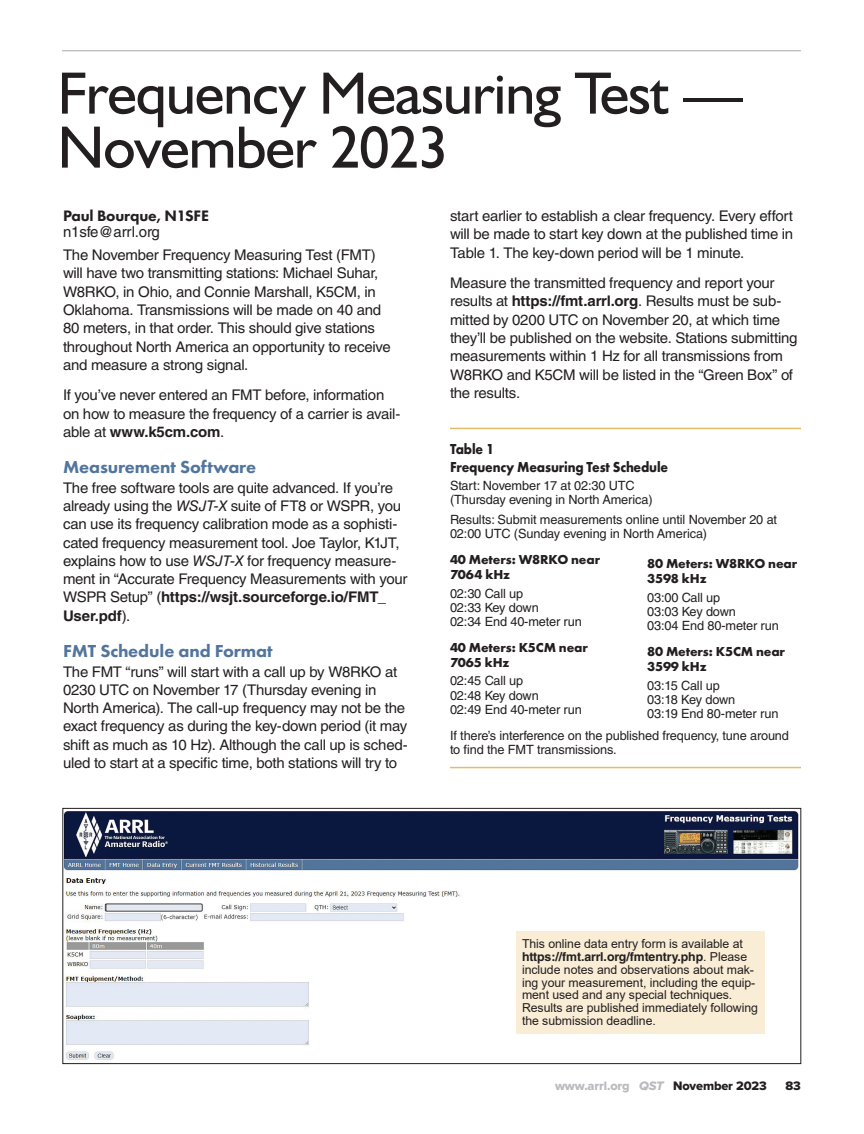
<style>
.page{position:relative;width:864px;height:1134px;background:#fff}
.page>*{position:absolute;margin:0;border:0;box-sizing:border-box;transform-origin:0 0}
.t1{font:60px/54px "Humanist 521 BT";letter-spacing:-.015em;color:#231f20}
.Subhead_1{font:800 18px "Futura PT";letter-spacing:-.005em;color:#52759d}
.Byline{font:800 15.75px "Futura PT";letter-spacing:-.01em;color:#231f20}
.Table_Head{font:700 15px "Futura PT";letter-spacing:-.01em;color:#231f20;scale:.9 1}
.Byline-2{font:15px "Helvetica LT Std";letter-spacing:-.01em;color:#231f20}
.Body_Text{font:14.7px/18.3px "Helvetica LT Std";letter-spacing:-.02em;color:#231f20}
.Table_Subhead{font:700 13.5px/15px "Futura PT";letter-spacing:-.01em;color:#231f20}
.Table_Body{font:12.75px/14.2px "Helvetica LT Std";letter-spacing:-.01em;color:#231f20}
.t2{font:12.75px "Proxima Nova Extrabld";letter-spacing:-.01em;color:#babbbe}
.t3{font:12.75px "Proxima Nova Extrabld";color:#231f20}
.t4{font:12.3px/12.8px "Arial";letter-spacing:-.005em;color:#231f20}
.s1{font-weight:700}
.s2{font-style:italic}
.s3{font-family:"Helvetica LT Std";font-weight:700}
.s4{font-family:"Proxima Nova Extrabld It"}
.s5{color:#231f20}
</style>
<div class="page">
<hr style="left:62px;top:50px;width:739px;height:1px;background:#a8a9ad">
<img style="left:65px;top:811px;width:734px;height:249px">
<div style="left:63px;top:808px;width:738px;height:256px;border:1px solid #231f20"></div>
<hr style="left:450px;top:428px;width:351px;height:1px;background:#e8bc67">
<hr style="left:450px;top:767px;width:351px;height:1px;background:#e8bc67">
<div style="left:516px;top:932px;width:249px;height:102px;background:#f9edd6"></div>
<p class="t1" style="left:58px;top:65px;width:686px">Frequency Measuring Test —<br>November 2023</p>
<p class="Byline" style="left:63px;top:206px;width:148px">Paul Bourque, N1SFE</p>
<p class="Byline-2" style="left:63px;top:223px;width:98px">n1sfe@arrl.org</p>
<p class="Body_Text" style="left:63px;top:246px;width:329px">The November Frequency Measuring Test (FMT) will have two transmitting stations: Michael Suhar, W8RKO, in Ohio, and Connie Marshall, K5CM, in Oklahoma. Transmissions will be made on 40 and 80 meters, in that order. This should give stations throughout North America an opportunity to receive and measure a strong signal.</p>
<p class="Body_Text" style="left:63px;top:386px;width:339px">If you’ve never entered an FMT before, information on how to measure the frequency of a carrier is avail&shy;able at <span class="s1">www.k5cm.com</span>.</p>
<p class="Subhead_1" style="left:63px;top:456px;width:195px">Measurement Software</p>
<p class="Body_Text" style="left:63px;top:478px;width:346px">The free software tools are quite advanced. If you’re already using the <span class="s2">WSJT-X</span> suite of FT8 or WSPR, you can use its frequency calibration mode as a sophisti&shy;cated frequency measurement tool. Joe Taylor, K1JT, explains how to use <span class="s2">WSJT-X</span> for frequency measure&shy;ment in “Accurate Frequency Measurements with your WSPR Setup” (<span class="s1">https://wsjt.sourceforge.io/FMT_ User.pdf</span>).</p>
<p class="Subhead_1" style="left:63px;top:639px;width:211px">FMT Schedule and Format</p>
<p class="Body_Text" style="left:63px;top:662px;width:346px">The FMT “runs” will start with a call up by W8RKO at 0230 UTC on November 17 (Thursday evening in North America). The call-up frequency may not be the exact frequency as during the key-down period (it may shift as much as 10 Hz). Although the call up is sched&shy;uled to start at a specific time, both stations will try to</p>
<p class="Body_Text" style="left:450px;top:207px;width:345px;text-align:justify">start earlier to establish a clear frequency. Every effort will be made to start key down at the published time in Table 1. The key-down period will be 1 minute.</p>
<p class="Body_Text" style="left:450px;top:274px;width:349px">Measure the transmitted frequency and report your results at <span class="s1">https://fmt.arrl.org</span>. Results must be sub&shy;mitted by 0200 UTC on November 20, at which time they’ll be published on the website. Stations submitting measurements within 1 Hz for all transmissions from W8RKO and K5CM will be listed in the “Green Box” of the results.</p>
<p class="Table_Head" style="left:450px;top:440px;width:51px">Table 1</p>
<p class="Table_Head" style="left:450px;top:458px;width:244px">Frequency Measuring Test Schedule</p>
<p class="Table_Body" style="left:450px;top:478px;width:186px">Start: November 17 at 02:30 UTC</p>
<p class="Table_Body" style="left:450px;top:492px;width:204px">(Thursday evening in North America)</p>
<p class="Table_Body" style="left:450px;top:512px;width:329px">Results: Submit measurements online until November 20 at<br>02:00 UTC (Sunday evening in North America)</p>
<p class="Table_Subhead" style="left:450px;top:551px;width:152px">40 Meters: W8RKO near<br>7064 kHz</p>
<p class="Table_Body" style="left:450px;top:586px;width:75px">02:30 Call up</p>
<p class="Table_Body" style="left:450px;top:600px;width:90px">02:33 Key down</p>
<p class="Table_Body" style="left:450px;top:614px;width:133px">02:34 End 40-meter run</p>
<p class="Table_Subhead" style="left:450px;top:639px;width:139px">40 Meters: K5CM near<br>7065 kHz</p>
<p class="Table_Body" style="left:450px;top:674px;width:75px">02:45 Call up</p>
<p class="Table_Body" style="left:450px;top:688px;width:90px">02:48 Key down</p>
<p class="Table_Body" style="left:450px;top:702px;width:133px">02:49 End 40-meter run</p>
<p class="Table_Subhead" style="left:647px;top:556px;width:152px">80 Meters: W8RKO near<br>3598 kHz</p>
<p class="Table_Body" style="left:647px;top:590px;width:133px">03:00 Call up<br>03:03 Key down<br>03:04 End 80-meter run</p>
<p class="Table_Subhead" style="left:647px;top:644px;width:139px">80 Meters: K5CM near<br>3599 kHz</p>
<p class="Table_Body" style="left:647px;top:678px;width:133px">03:15 Call up<br>03:18 Key down<br>03:19 End 80-meter run</p>
<p class="Table_Body" style="left:450px;top:728px;width:341px">If there’s interference on the published frequency, tune around to find the FMT transmissions.</p>
<p class="t4" style="left:522px;top:937px;width:237px">This online data entry form is available at <span class="s3">https://fmt.arrl.org/fmtentry.php</span>. Please include notes and observations about mak&shy;ing your measurement, including the equip&shy;ment used and any special techniques.<br>Results are published immediately following the submission deadline.</p>
<p class="t2" style="left:555px;top:1076px;width:213px">www.arrl.org <span class="s4">QST</span> <span class="s5">November 2023</span></p>
<p class="t3" style="left:786px;top:1076px;width:17px">83</p>
</div>
